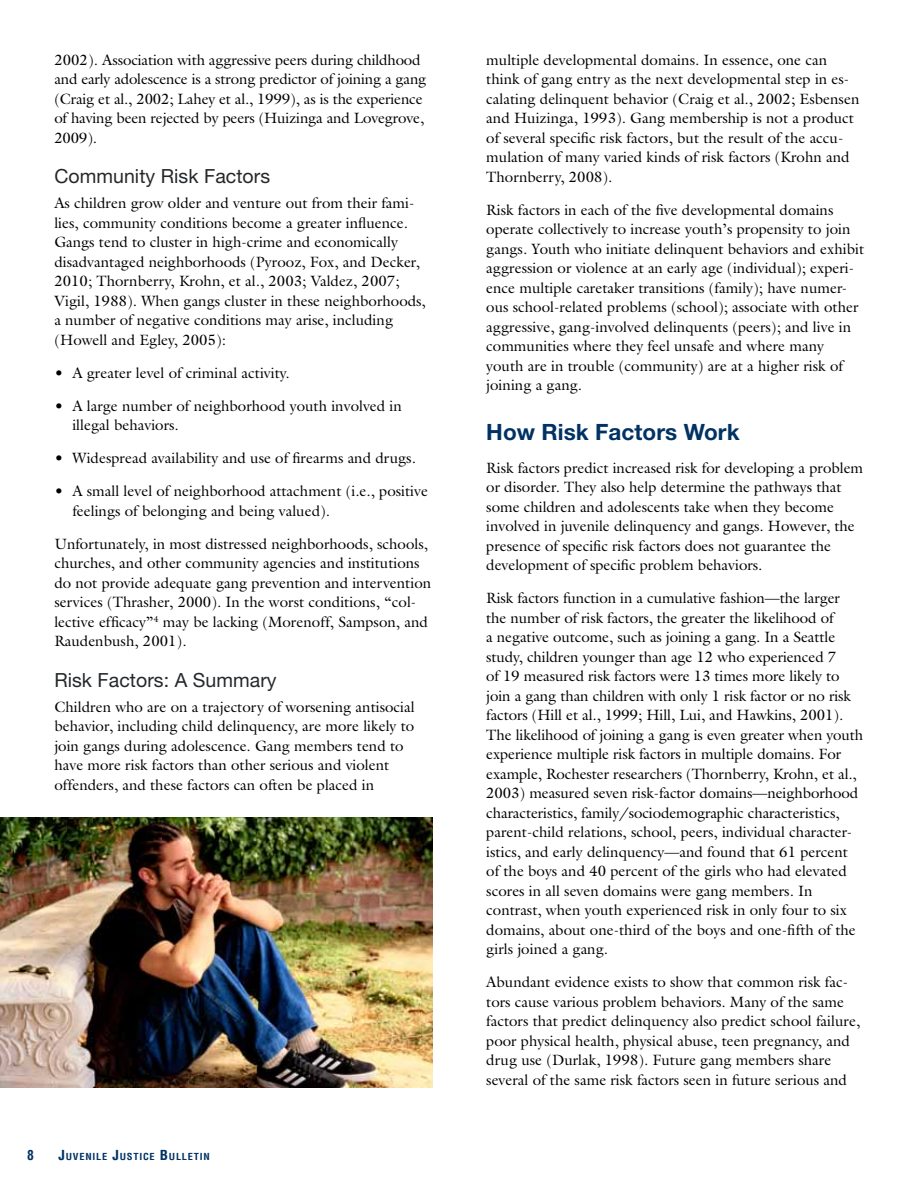
<style>
.page{position:relative;width:918px;height:1188px;background:#fff}
.page>*{position:absolute;margin:0;border:0;box-sizing:border-box;transform-origin:0 0}
.t1{font:700 22.5px "Helvetica Neue LT Std";letter-spacing:.005em;color:#003263}
.t2{font:19.5px "Helvetica Neue LT Std";letter-spacing:.005em;color:#25282b}
.t3{font:15px/19.5px "Galliard Std";color:#000}
.t4{font:700 condensed 13.5px "Helvetica LT Std";color:#003263}
.t5{font:700 condensed 9.45px "Helvetica LT Std";letter-spacing:.07em;color:#003263;scale:1.1 1}
.s1{font-size:13.5px}
</style>
<div class="page">
<img style="left:0;top:818px;width:432px;height:270px">
<p class="t3" style="left:54px;top:50px;width:373px">2002). Association with aggressive peers during childhood and early adolescence is a strong predictor of joining a gang (Craig et al., 2002; Lahey et al., 1999), as is the experience of having been rejected by peers (Huizinga and Lovegrove, 2009).</p>
<h2 class="t2" style="left:54px;top:165px;width:217px">Community Risk Factors</h2>
<p class="t3" style="left:54px;top:193px;width:373px">As children grow older and venture out from their fami&shy;lies, community conditions become a greater influence.<br>Gangs tend to cluster in high-crime and economically disadvantaged neighborhoods (Pyrooz, Fox, and Decker, 2010; Thornberry, Krohn, et al., 2003; Valdez, 2007; Vigil, 1988). When gangs cluster in these neighborhoods, a number of negative conditions may arise, including (Howell and Egley, 2005):</p>
<p class="t3" style="left:54px;top:363px;width:237px">• A greater level of criminal activity.</p>
<p class="t3" style="left:72px;top:396px;width:331px;text-indent:-18px">• A large number of neighborhood youth involved in illegal behaviors.</p>
<p class="t3" style="left:54px;top:448px;width:363px">• Widespread availability and use of firearms and drugs.</p>
<p class="t3" style="left:72px;top:481px;width:357px;text-indent:-18px">• A small level of neighborhood attachment (i.e., positive feelings of belonging and being valued).</p>
<p class="t3" style="left:54px;top:534px;width:378px">Unfortunately, in most distressed neighborhoods, schools, churches, and other community agencies and institutions do not provide adequate gang prevention and intervention services (Thrasher, 2000). In the worst conditions, “col&shy;lective efficacy”<sup>4</sup> may be lacking (Morenoff, Sampson, and Raudenbush, 2001).</p>
<h2 class="t2" style="left:54px;top:668px;width:224px">Risk Factors: A Summary</h2>
<p class="t3" style="left:54px;top:697px;width:362px">Children who are on a trajectory of worsening antisocial behavior, including child delinquency, are more likely to join gangs during adolescence. Gang members tend to have more risk factors than other serious and violent offenders, and these factors can often be placed in</p>
<p class="t4" style="left:27px;top:1147px;width:8px">8</p>
<p class="t5" style="left:59px;top:1151px;width:139px"><span class="s1">J</span>UVENILE <span class="s1">J</span>USTICE <span class="s1">B</span>ULLETIN</p>
<p class="t3" style="left:486px;top:50px;width:375px">multiple developmental domains. In essence, one can think of gang entry as the next developmental step in es&shy;calating delinquent behavior (Craig et al., 2002; Esbensen and Huizinga, 1993). Gang membership is not a product of several specific risk factors, but the result of the accu&shy;mulation of many varied kinds of risk factors (Krohn and Thornberry, 2008).</p>
<p class="t3" style="left:486px;top:200px;width:380px">Risk factors in each of the five developmental domains operate collectively to increase youth’s propensity to join gangs. Youth who initiate delinquent behaviors and exhibit aggression or violence at an early age (individual); experi&shy;ence multiple caretaker transitions (family); have numer&shy;ous school-related problems (school); associate with other aggressive, gang-involved delinquents (peers); and live in communities where they feel unsafe and where many youth are in trouble (community) are at a higher risk of joining a gang.</p>
<h1 class="t1" style="left:486px;top:418px;width:255px">How Risk Factors Work</h1>
<p class="t3" style="left:486px;top:458px;width:378px">Risk factors predict increased risk for developing a problem or disorder. They also help determine the pathways that some children and adolescents take when they become involved in juvenile delinquency and gangs. However, the presence of specific risk factors does not guarantee the development of specific problem behaviors.</p>
<p class="t3" style="left:486px;top:588px;width:379px">Risk factors function in a cumulative fashion—the larger the number of risk factors, the greater the likelihood of<br>a negative outcome, such as joining a gang. In a Seattle study, children younger than age 12 who experienced 7<br>of 19 measured risk factors were 13 times more likely to join a gang than children with only 1 risk factor or no risk factors (Hill et al., 1999; Hill, Lui, and Hawkins, 2001).<br>The likelihood of joining a gang is even greater when youth experience multiple risk factors in multiple domains. For example, Rochester researchers (Thornberry, Krohn, et al., 2003) measured seven risk-factor domains—neighborhood characteristics, family/sociodemographic characteristics, parent-child relations, school, peers, individual character&shy;istics, and early delinquency—and found that 61 percent of the boys and 40 percent of the girls who had elevated scores in all seven domains were gang members. In contrast, when youth experienced risk in only four to six domains, about one-third of the boys and one-fifth of the girls joined a gang.</p>
<p class="t3" style="left:486px;top:972px;width:375px">Abundant evidence exists to show that common risk fac&shy;tors cause various problem behaviors. Many of the same factors that predict delinquency also predict school failure, poor physical health, physical abuse, teen pregnancy, and drug use (Durlak, 1998). Future gang members share several of the same risk factors seen in future serious and</p>
</div>
